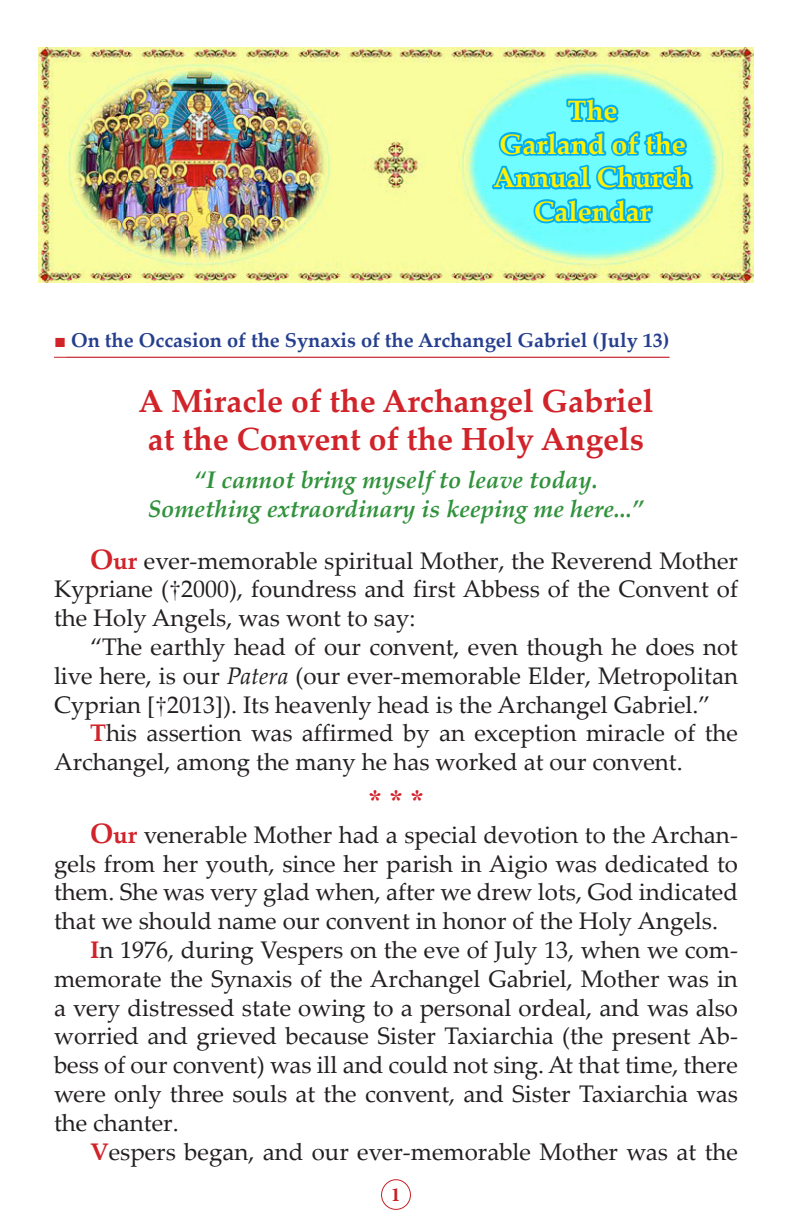
<style>
.page{position:relative;width:792px;height:1224px;background:#fff}
.page>*{position:absolute;margin:0;border:0;box-sizing:border-box;transform-origin:0 0}
.t1{font:700 32px "Palatino Linotype";color:#d1232a}
.t2{font:700 28px "Palatino Linotype";color:#fff101}
.t3{font:28px "CTOS New Times Bold Test 1";color:#d1232a}
.t4{font:24px/28.8px "Palatino Linotype";color:#231f20;text-align:justify}
.t5{font:italic 700 24px "Palatino Linotype";color:#31923c}
.t6{font:700 20px "Palatino Linotype";color:#253f8e}
.t7{font:700 20px "Minion Pro";color:#c62026}
.s1{font-family:"Times New Roman";font-weight:400;color:#d1232a}
.s2{font-weight:700;font-size:28px;color:#d1232a}
.s3{font-weight:700;color:#d1232a}
.s4{font-family:"CTOS Times Pro"}
.s5{font-style:italic}
</style>
<div class="page">
<img style="left:38px;top:48px;width:716px;height:234px">
<svg style="left:490px;top:95px;width:207px;height:161px;background:#5de7f1"></svg>
<svg style="left:54px;top:357px;width:12px;height:1px"></svg>
<hr style="left:66px;top:357px;width:604px;height:1px;background:#c62026">
<div style="left:381px;top:1179px;width:30px;height:31px;border:1px solid #c62026;border-radius:50%"></div>
<p class="t2" style="left:568px;top:91px;width:51px">The</p>
<p class="t2" style="left:499px;top:124px;width:188px">Garland of the</p>
<p class="t2" style="left:493px;top:158px;width:200px">Annual Church</p>
<p class="t2" style="left:534px;top:191px;width:118px">Calendar</p>
<p class="t6" style="left:54px;top:326px;width:617px"><span class="s1">■</span> On the Occasion of the Synaxis of the Archangel Gabriel (July 13)</p>
<p class="t1" style="left:138px;top:378px;width:517px">A Miracle of the Archangel Gabriel</p>
<p class="t1" style="left:148px;top:417px;width:498px">at the Convent of the Holy Angels</p>
<p class="t5" style="left:194px;top:463px;width:405px">“I cannot bring myself to leave today.</p>
<p class="t5" style="left:148px;top:492px;width:498px">Something extraordinary is keeping me here...”</p>
<p class="t4" style="left:54px;top:545px;width:686px;text-indent:36px"><span class="s2">O</span><span class="s3">ur</span> ever-memorable spiritual Mother, the Reverend Mother Kypriane (<span class="s4">†</span>2000), foundress and first Abbess of the Convent of the Holy Angels, was wont to say:</p>
<p class="t4" style="left:54px;top:632px;width:686px;text-indent:36px">“The earthly head of our convent, even though he does not live here, is our <span class="s5">Patera</span> (our ever-memorable Elder, Metropolitan Cyprian [<span class="s4">†</span>2013]). Its heavenly head is the Archangel Gabriel.”</p>
<p class="t4" style="left:54px;top:718px;width:686px;text-indent:36px"><span class="s3">T</span>his assertion was affirmed by an exception miracle of the<br>Archangel, among the many he has worked at our convent.</p>
<p class="t3" style="left:368px;top:784px;width:57px">* * *</p>
<p class="t4" style="left:54px;top:819px;width:686px;text-indent:36px"><span class="s2">O</span><span class="s3">ur</span> venerable Mother had a special devotion to the Archan&shy;gels from her youth, since her parish in Aigio was dedicated to them. She was very glad when, after we drew lots, God indicated that we should name our convent in honor of the Holy Angels.</p>
<p class="t4" style="left:54px;top:935px;width:685px;text-indent:36px"><span class="s3">I</span>n 1976, during Vespers on the eve of July 13, when we com&shy;memorate the Synaxis of the Archangel Gabriel, Mother was in a very distressed state owing to a personal ordeal, and was also worried and grieved because Sister Taxiarchia (the present Ab&shy;bess of our convent) was ill and could not sing. At that time, there were only three souls at the convent, and Sister Taxiarchia was the chanter.</p>
<p class="t4" style="left:90px;top:1136px;width:649px"><span class="s3">V</span>espers began, and our ever-memorable Mother was at the</p>
<p class="t7" style="left:391px;top:1181px;width:11px">1</p>
</div>
